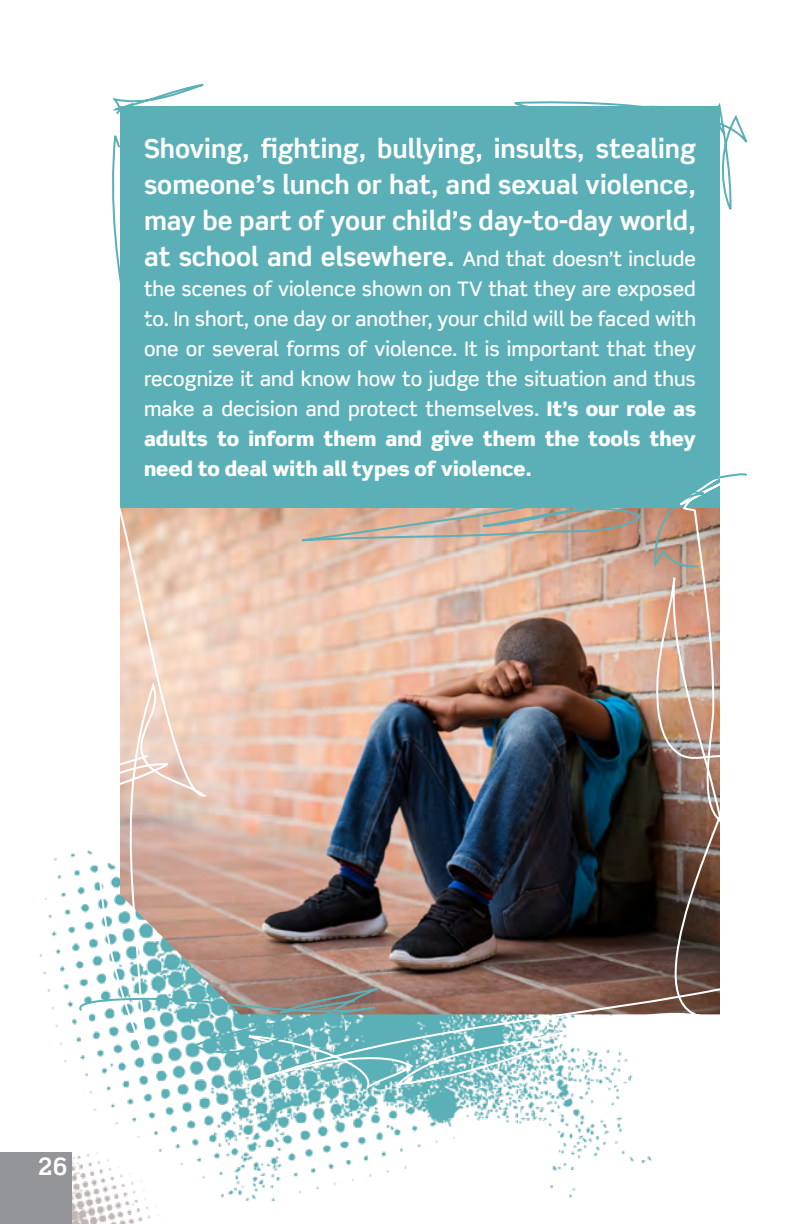
<style>
.page{position:relative;width:792px;height:1224px;background:#fff}
.page>*{position:absolute;margin:0;border:0;box-sizing:border-box;transform-origin:0 0}
.t1{font:700 26px/36px "Scene Std";color:#fff;text-align:justify}
.t2{font:700 24px "Scene Std";color:#fff}
.t3{font:500 20px/30px "Scene Std";color:#fff;text-align:justify}
.s1{font-weight:500;font-size:20px}
.s2{font-weight:900}
</style>
<div class="page">
<img style="left:242px;top:1092px;width:334px;height:110px">
<img style="left:242px;top:508px;width:151px;height:473px">
<div style="left:120px;top:106px;width:600px;height:402px;background:#5bb0b7"></div>
<img style="left:393px;top:573px;width:327px;height:597px">
<svg style="left:39px;top:507px;width:203px;height:691px"></svg>
<svg style="left:235px;top:982px;width:485px;height:110px"></svg>
<svg style="left:249px;top:473px;width:498px;height:100px"></svg>
<svg style="left:514px;top:101px;width:234px;height:109px"></svg>
<svg style="left:112px;top:83px;width:92px;height:200px"></svg>
<svg style="left:70px;top:981px;width:333px;height:91px"></svg>
<img style="left:72px;top:1152px;width:102px;height:72px">
<div style="left:0;top:1152px;width:72px;height:72px;background:#939598"></div>
<h1 class="t1" style="left:144px;top:131px;width:554px">Shoving, fighting, bullying, insults, stealing someone’s lunch or hat, and sexual violence, may be part of your child’s day-to-day world, at school and elsewhere. <span class="s1">And that doesn’t include</span></h1>
<p class="t3" style="left:144px;top:274px;width:554px">the scenes of violence shown on TV that they are exposed to. In short, one day or another, your child will be faced with one or several forms of violence. It is important that they recognize it and know how to judge the situation and thus make a decision and protect themselves. <span class="s2">It’s our role as adults to inform them and give them the tools they need to deal with all types of violence.</span></p>
<p class="t2" style="left:38px;top:1151px;width:32px">26</p>
</div>
